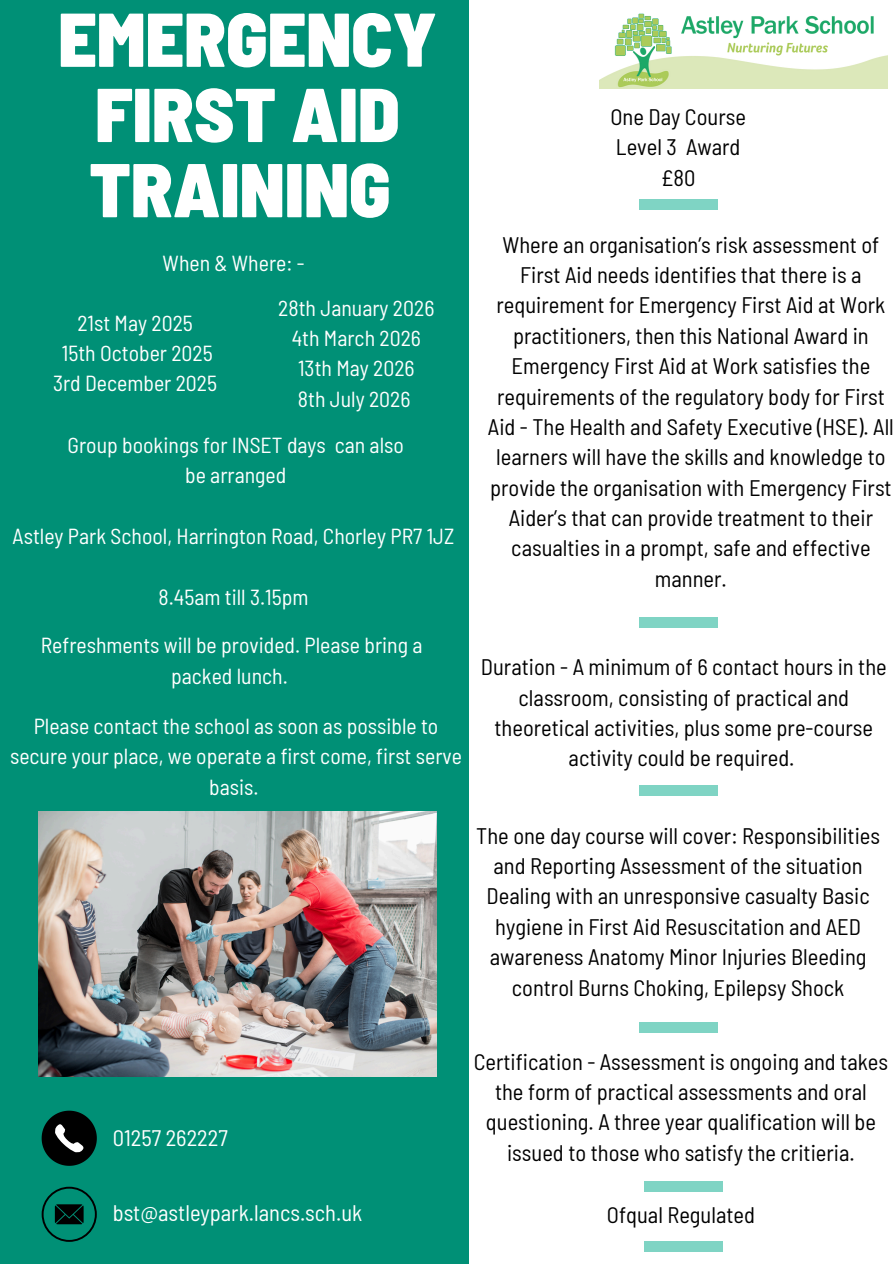
<style>
.page{position:relative;width:894px;height:1264px;background:#fff}
.page>*{position:absolute;margin:0;border:0;box-sizing:border-box;transform-origin:0 0}
.t1{font:900 semi-condensed 76.05px/75.2px "Barlow";color:#fff;text-align:center}
.t2{font:semi-condensed 22.5px/30.3px "Barlow";color:#000;text-align:center}
.t3{font:semi-condensed 22.5px "Barlow";color:#fff}
.t4{font:semi-condensed 21.75px/30.3px "Barlow";color:#fff;text-align:center}
</style>
<div class="page">
<div style="left:0;top:0;width:468px;height:1263px;background:#009076"></div>
<div style="left:644px;top:1181px;width:78px;height:10px;background:#7fd4c4"></div>
<div style="left:639px;top:785px;width:78px;height:11px;background:#7fd4c4"></div>
<div style="left:639px;top:1021px;width:78px;height:11px;background:#7fd4c4"></div>
<div style="left:639px;top:617px;width:78px;height:11px;background:#7fd4c4"></div>
<div style="left:644px;top:1241px;width:78px;height:10px;background:#7fd4c4"></div>
<div style="left:639px;top:199px;width:78px;height:11px;background:#7fd4c4"></div>
<img style="left:39px;top:812px;width:397px;height:264px">
<svg style="left:42px;top:1110px;width:55px;height:55px"></svg>
<svg style="left:42px;top:1186px;width:55px;height:55px"></svg>
<img style="left:599px;top:13px;width:288px;height:75px">
<h1 class="t1" style="left:58px;top:-1px;width:380px">EMERGENCY<br>FIRST AID<br>TRAINING</h1>
<p class="t4" style="left:163px;top:247px;width:143px">When &amp; Where: -</p>
<p class="t4" style="left:77px;top:307px;width:117px">21st May 2025</p>
<p class="t4" style="left:62px;top:337px;width:152px">15th October 2025</p>
<p class="t4" style="left:53px;top:367px;width:165px">3rd December 2025</p>
<p class="t4" style="left:278px;top:292px;width:157px">28th January 2026</p>
<p class="t4" style="left:292px;top:322px;width:131px">4th March 2026</p>
<p class="t4" style="left:298px;top:352px;width:118px">13th May 2026</p>
<p class="t4" style="left:298px;top:383px;width:114px">8th July 2026</p>
<p class="t4" style="left:68px;top:429px;width:338px">Group bookings for INSET days can also</p>
<p class="t4" style="left:185px;top:459px;width:103px">be arranged</p>
<p class="t4" style="left:13px;top:520px;width:443px">Astley Park School, Harrington Road, Chorley PR7 1JZ</p>
<p class="t4" style="left:158px;top:581px;width:151px">8.45am till 3.15pm</p>
<p class="t4" style="left:41px;top:629px;width:383px">Refreshments will be provided. Please bring a packed lunch.</p>
<p class="t4" style="left:10px;top:710px;width:453px">Please contact the school as soon as possible to secure your place, we operate a first come, first serve basis.</p>
<p class="t2" style="left:610px;top:101px;width:137px">One Day Course</p>
<p class="t2" style="left:615px;top:131px;width:126px">Level 3 Award</p>
<p class="t2" style="left:660px;top:161px;width:36px">£80</p>
<p class="t2" style="left:488px;top:228px;width:407px">Where an organisation’s risk assessment of First Aid needs identifies that there is a requirement for Emergency First Aid at Work practitioners, then this National Award in Emergency First Aid at Work satisfies the requirements of the regulatory body for First Aid - The Health and Safety Executive (HSE). All learners will have the skills and knowledge to provide the organisation with Emergency First Aider’s that can provide treatment to their casualties in a prompt, safe and effective manner.</p>
<p class="t2" style="left:481px;top:651px;width:407px">Duration - A minimum of 6 contact hours in the classroom, consisting of practical and theoretical activities, plus some pre-course activity could be required.</p>
<p class="t2" style="left:476px;top:819px;width:405px">The one day course will cover: Responsibilities and Reporting Assessment of the situation Dealing with an unresponsive casualty Basic hygiene in First Aid Resuscitation and AED awareness Anatomy Minor Injuries Bleeding control Burns Choking, Epilepsy Shock</p>
<p class="t3" style="left:113px;top:1123px;width:116px">01257 262227</p>
<p class="t3" style="left:113px;top:1198px;width:251px">bst@astleypark.lancs.sch.uk</p>
<p class="t2" style="left:473px;top:1045px;width:416px">Certification - Assessment is ongoing and takes the form of practical assessments and oral questioning. A three year qualification will be issued to those who satisfy the critieria.</p>
<p class="t2" style="left:606px;top:1198px;width:150px">Ofqual Regulated</p>
</div>
